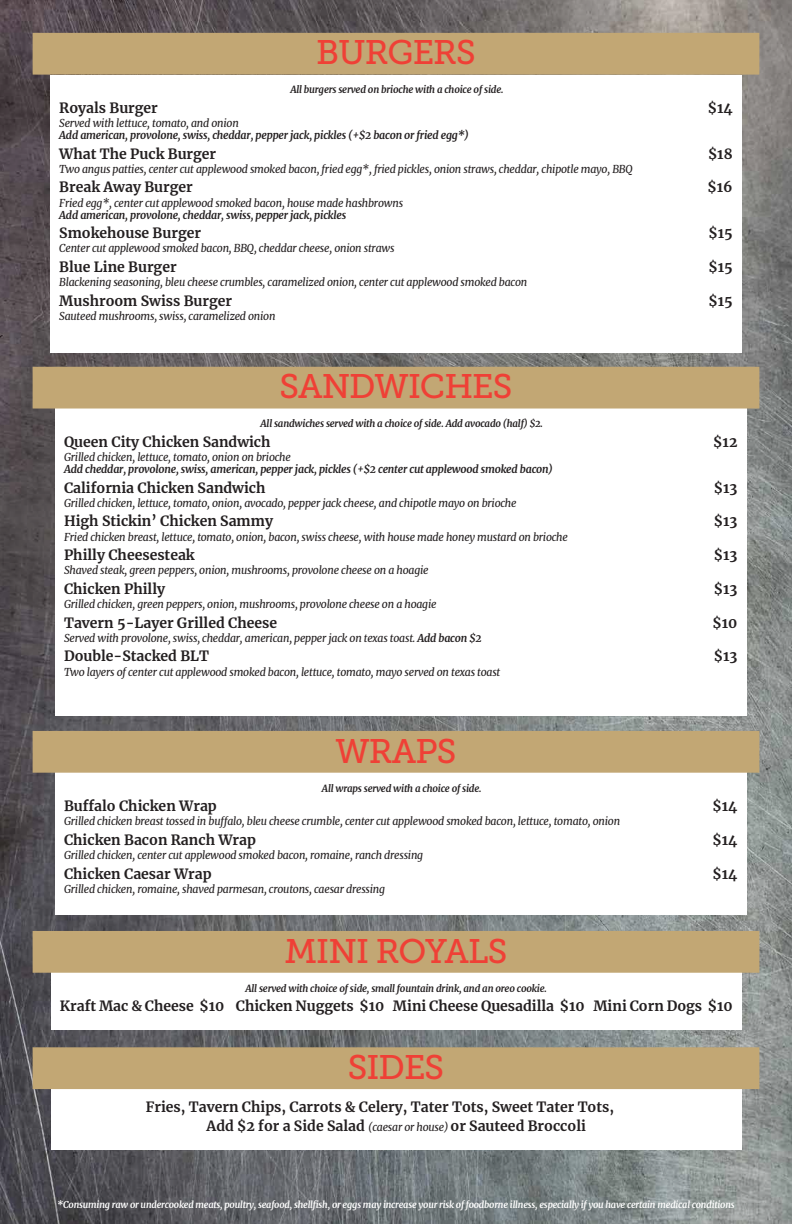
<style>
.page{position:relative;width:792px;height:1224px;background:#fff}
.page>*{position:absolute;margin:0;border:0;box-sizing:border-box;transform-origin:0 0}
.t1{font:34px "Museo Slab 500";letter-spacing:-.025em;color:#ef4036}
.t2{font:700 14px/19.5px "Merriweather";color:#231f20}
.t3{font:italic 11px "Merriweather";letter-spacing:-.02em;color:#231f20;scale:.95 1}
.t4{font:italic 700 11px "Merriweather";letter-spacing:-.02em;color:#231f20;scale:.95 1}
.t5{font:italic 700 10px "Merriweather";letter-spacing:-.02em;color:#231f20;scale:.95 1}
.t6{font:italic 700 9.5px "Merriweather";letter-spacing:-.02em;color:#fff;scale:.95 1}
.s1{font-weight:700}
.s2{font-weight:400;font-style:italic;font-size:11px}
</style>
<div class="page">
<img style="left:0;top:0;width:792px;height:1224px">
<div style="left:55px;top:409px;width:691px;height:307px;background:#fff"></div>
<div style="left:55px;top:773px;width:691px;height:142px;background:#fff"></div>
<div style="left:51px;top:973px;width:691px;height:57px;background:#fff"></div>
<div style="left:51px;top:1089px;width:691px;height:61px;background:#fff"></div>
<div style="left:33px;top:33px;width:726px;height:41px;background:#c2a774"></div>
<div style="left:33px;top:33px;width:726px;height:42px;border:1px solid #c2a774"></div>
<div style="left:33px;top:367px;width:726px;height:41px;background:#c2a774"></div>
<div style="left:33px;top:367px;width:726px;height:42px;border:1px solid #c2a774"></div>
<div style="left:33px;top:731px;width:726px;height:41px;background:#c2a774"></div>
<div style="left:33px;top:731px;width:726px;height:42px;border:1px solid #c2a774"></div>
<div style="left:33px;top:931px;width:726px;height:41px;background:#c2a774"></div>
<div style="left:33px;top:931px;width:726px;height:42px;border:1px solid #c2a774"></div>
<div style="left:33px;top:1048px;width:726px;height:41px;background:#c2a774"></div>
<div style="left:33px;top:1047px;width:726px;height:42px;border:1px solid #c2a774"></div>
<div style="left:50px;top:75px;width:692px;height:277px;background:#fff"></div>
<h1 class="t1" style="left:316px;top:34px;width:161px">BURGERS</h1>
<p class="t5" style="left:290px;top:83px;width:226px">All burgers served on brioche with a choice of side.</p>
<p class="t2" style="left:59px;top:98px;width:100px">Royals Burger</p>
<p class="t2" style="left:708px;top:98px;width:26px">$14</p>
<p class="t3" style="left:59px;top:116px;width:191px">Served with lettuce, tomato, and onion</p>
<p class="t4" style="left:59px;top:128px;width:433px">Add american, provolone, swiss, cheddar, pepper jack, pickles (+$2 bacon or fried egg*)</p>
<p class="t2" style="left:59px;top:143px;width:158px">What The Puck Burger</p>
<p class="t2" style="left:708px;top:143px;width:26px">$18</p>
<p class="t3" style="left:59px;top:161px;width:605px">Two angus patties, center cut applewood smoked bacon, fried egg*, fried pickles, onion straws, cheddar, chipotle mayo, BBQ</p>
<p class="t2" style="left:59px;top:177px;width:135px">Break Away Burger</p>
<p class="t2" style="left:708px;top:177px;width:27px">$16</p>
<p class="t3" style="left:59px;top:195px;width:363px">Fried egg*, center cut applewood smoked bacon, house made hashbrowns</p>
<p class="t4" style="left:59px;top:207px;width:303px">Add american, provolone, cheddar, swiss, pepper jack, pickles</p>
<p class="t2" style="left:59px;top:223px;width:143px">Smokehouse Burger</p>
<p class="t2" style="left:708px;top:223px;width:26px">$15</p>
<p class="t3" style="left:59px;top:241px;width:354px">Center cut applewood smoked bacon, BBQ, cheddar cheese, onion straws</p>
<p class="t2" style="left:59px;top:257px;width:119px">Blue Line Burger</p>
<p class="t2" style="left:708px;top:257px;width:26px">$15</p>
<p class="t3" style="left:59px;top:275px;width:494px">Blackening seasoning, bleu cheese crumbles, caramelized onion, center cut applewood smoked bacon</p>
<p class="t2" style="left:59px;top:290px;width:174px">Mushroom Swiss Burger</p>
<p class="t2" style="left:708px;top:290px;width:26px">$15</p>
<p class="t3" style="left:59px;top:308px;width:229px">Sauteed mushrooms, swiss, caramelized onion</p>
<h1 class="t1" style="left:279px;top:368px;width:235px">SANDWICHES</h1>
<p class="t5" style="left:261px;top:417px;width:299px">All sandwiches served with a choice of side. Add avocado (half) $2.</p>
<p class="t2" style="left:64px;top:432px;width:208px">Queen City Chicken Sandwich</p>
<p class="t2" style="left:713px;top:432px;width:26px">$12</p>
<p class="t3" style="left:64px;top:450px;width:240px">Grilled chicken, lettuce, tomato, onion on brioche</p>
<p class="t4" style="left:64px;top:462px;width:516px">Add cheddar, provolone, swiss, american, pepper jack, pickles (+$2 center cut applewood smoked bacon)</p>
<p class="t2" style="left:64px;top:477px;width:203px">California Chicken Sandwich</p>
<p class="t2" style="left:714px;top:477px;width:25px">$13</p>
<p class="t3" style="left:64px;top:495px;width:478px">Grilled chicken, lettuce, tomato, onion, avocado, pepper jack cheese, and chipotle mayo on brioche</p>
<p class="t2" style="left:64px;top:511px;width:210px">High Stickin’ Chicken Sammy</p>
<p class="t2" style="left:714px;top:511px;width:25px">$13</p>
<p class="t3" style="left:64px;top:529px;width:532px">Fried chicken breast, lettuce, tomato, onion, bacon, swiss cheese, with house made honey mustard on brioche</p>
<p class="t2" style="left:64px;top:545px;width:132px">Philly Cheesesteak</p>
<p class="t2" style="left:714px;top:545px;width:25px">$13</p>
<p class="t3" style="left:64px;top:563px;width:385px">Shaved steak, green peppers, onion, mushrooms, provolone cheese on a hoagie</p>
<p class="t2" style="left:64px;top:579px;width:103px">Chicken Philly</p>
<p class="t2" style="left:714px;top:579px;width:25px">$13</p>
<p class="t3" style="left:64px;top:597px;width:394px">Grilled chicken, green peppers, onion, mushrooms, provolone cheese on a hoagie</p>
<p class="t2" style="left:64px;top:612px;width:215px">Tavern 5-Layer Grilled Cheese</p>
<p class="t2" style="left:713px;top:612px;width:26px">$10</p>
<p class="t3" style="left:64px;top:630px;width:441px">Served with provolone, swiss, cheddar, american, pepper jack on texas toast. <span class="s1">Add bacon $2</span></p>
<p class="t2" style="left:64px;top:646px;width:147px">Double-Stacked BLT</p>
<p class="t2" style="left:714px;top:646px;width:25px">$13</p>
<p class="t3" style="left:64px;top:664px;width:461px">Two layers of center cut applewood smoked bacon, lettuce, tomato, mayo served on texas toast</p>
<h1 class="t1" style="left:335px;top:732px;width:123px">WRAPS</h1>
<p class="t5" style="left:322px;top:781px;width:170px">All wraps served with a choice of side.</p>
<p class="t2" style="left:64px;top:796px;width:154px">Buffalo Chicken Wrap</p>
<p class="t2" style="left:713px;top:796px;width:26px">$14</p>
<p class="t3" style="left:64px;top:814px;width:587px">Grilled chicken breast tossed in buffalo, bleu cheese crumble, center cut applewood smoked bacon, lettuce, tomato, onion</p>
<p class="t2" style="left:64px;top:830px;width:193px">Chicken Bacon Ranch Wrap</p>
<p class="t2" style="left:713px;top:830px;width:26px">$14</p>
<p class="t3" style="left:64px;top:847px;width:380px">Grilled chicken, center cut applewood smoked bacon, romaine, ranch dressing</p>
<p class="t2" style="left:64px;top:863px;width:149px">Chicken Caesar Wrap</p>
<p class="t2" style="left:713px;top:863px;width:26px">$14</p>
<p class="t3" style="left:64px;top:881px;width:340px">Grilled chicken, romaine, shaved parmesan, croutons, caesar dressing</p>
<h1 class="t1" style="left:285px;top:932px;width:224px">MINI ROYALS</h1>
<p class="t5" style="left:246px;top:981px;width:319px">All served with choice of side, small fountain drink, and an oreo cookie.</p>
<p class="t2" style="left:60px;top:996px;width:674px">Kraft Mac &amp; Cheese $10 Chicken Nuggets $10 Mini Cheese Quesadilla $10 Mini Corn Dogs $10</p>
<h1 class="t1" style="left:348px;top:1048px;width:98px">SIDES</h1>
<p class="t2" style="left:207px;top:1097px;width:409px;text-indent:-61px">Fries, Tavern Chips, Carrots &amp; Celery, Tater Tots, Sweet Tater Tots,<br>Add $2 for a Side Salad <span class="s2">(caesar or house)</span> or Sauteed Broccoli</p>
<p class="t6" style="left:57px;top:1198px;width:715px">*Consuming raw or undercooked meats, poultry, seafood, shellfish, or eggs may increase your risk of foodborne illness, especially if you have certain medical conditions</p>
</div>
